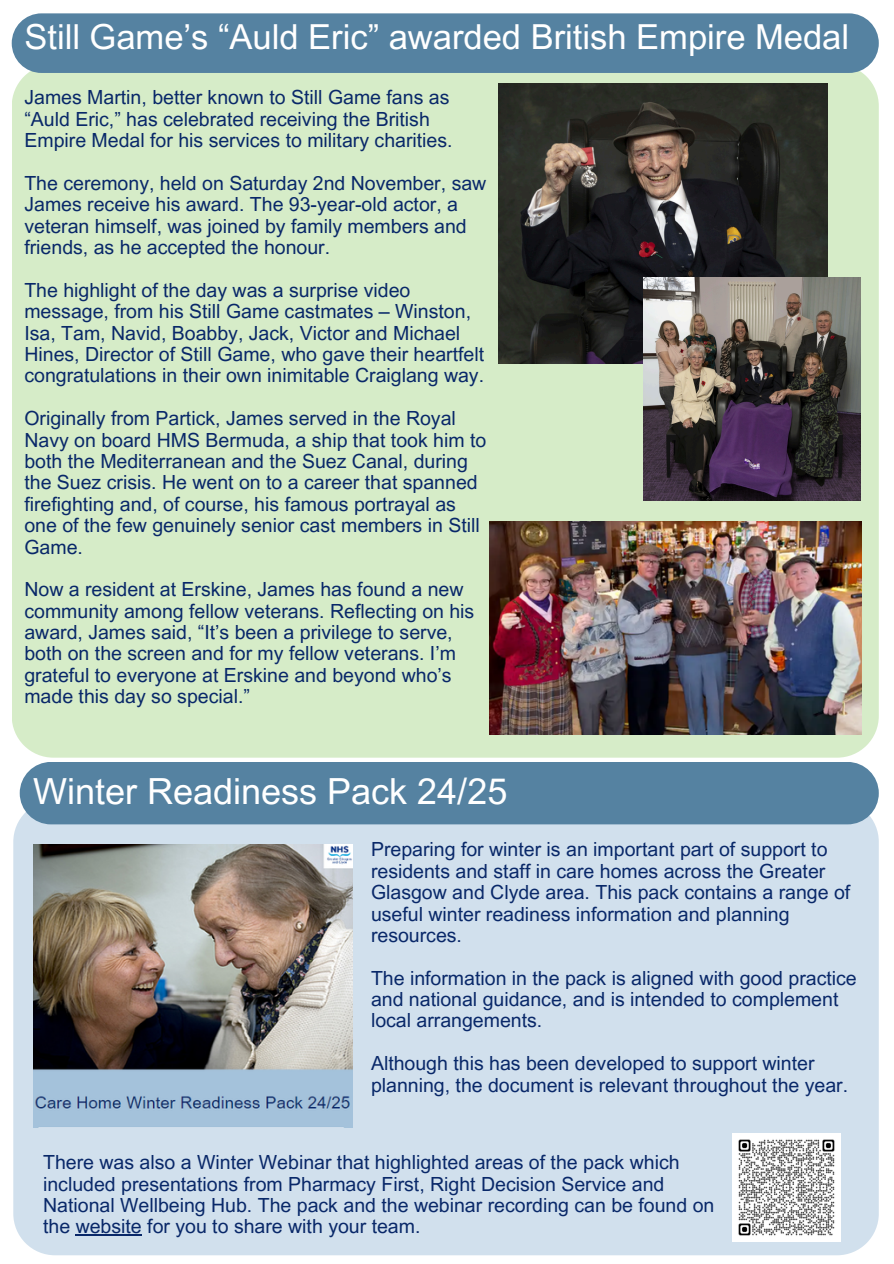
<style>
.page{position:relative;width:894px;height:1264px;background:#fff}
.page>*{position:absolute;margin:0;border:0;box-sizing:border-box;transform-origin:0 0}
.t1{font:36px "Arial MT Pro";color:#fff}
.t2{font:34.5px "Arial MT Pro";color:#fff}
.t3{font:19.5px/21.3px "Arial MT Pro";color:#092869}
</style>
<div class="page">
<div style="left:12px;top:64px;width:866px;height:693px;background:#d6ecc8"></div>
<div style="left:12px;top:13px;width:866px;height:60px;background:#5582a1;border-radius:30px"></div>
<div style="left:13px;top:800px;width:865px;height:455px;background:#d1e0ed"></div>
<div style="left:20px;top:762px;width:858px;height:62px;background:#5582a1;border-radius:31px"></div>
<img style="left:498px;top:83px;width:329px;height:281px">
<img style="left:643px;top:278px;width:217px;height:222px">
<img style="left:33px;top:844px;width:320px;height:283px">
<img style="left:732px;top:1133px;width:108px;height:108px">
<img style="left:489px;top:521px;width:371px;height:214px">
<hr style="left:76px;top:1234px;width:66px;height:1px;background:#092869">
<p class="t2" style="left:24px;top:24px;width:826px">Still Game’s “Auld Eric” awarded British Empire Medal</p>
<h1 class="t3" style="left:24px;top:89px;width:429px">James Martin, better known to Still Game fans as “Auld Eric,” has celebrated receiving the British<br>Empire Medal for his services to military charities.</h1>
<p class="t3" style="left:24px;top:175px;width:463px">The ceremony, held on Saturday 2nd November, saw James receive his award. The 93-year-old actor, a veteran himself, was joined by family members and friends, as he accepted the honour.</p>
<p class="t3" style="left:24px;top:282px;width:461px">The highlight of the day was a surprise video message, from his Still Game castmates – Winston, Isa, Tam, Navid, Boabby, Jack, Victor and Michael Hines, Director of Still Game, who gave their heartfelt congratulations in their own inimitable Craiglang way.</p>
<p class="t3" style="left:24px;top:410px;width:463px">Originally from Partick, James served in the Royal Navy on board HMS Bermuda, a ship that took him to both the Mediterranean and the Suez Canal, during the Suez crisis. He went on to a career that spanned firefighting and, of course, his famous portrayal as one of the few genuinely senior cast members in Still Game.</p>
<p class="t3" style="left:24px;top:581px;width:451px">Now a resident at Erskine, James has found a new community among fellow veterans. Reflecting on his award, James said, “It’s been a privilege to serve, both on the screen and for my fellow veterans. I’m grateful to everyone at Erskine and beyond who’s made this day so special.”</p>
<p class="t1" style="left:33px;top:777px;width:475px">Winter Readiness Pack 24/25</p>
<p class="t3" style="left:371px;top:841px;width:480px">Preparing for winter is an important part of support to residents and staff in care homes across the Greater Glasgow and Clyde area. This pack contains a range of useful winter readiness information and planning resources.</p>
<p class="t3" style="left:371px;top:969px;width:487px">The information in the pack is aligned with good practice and national guidance, and is intended to complement local arrangements.</p>
<h1 class="t3" style="left:371px;top:1055px;width:478px">Although this has been developed to support winter planning, the document is relevant throughout the year.</h1>
<p class="t3" style="left:43px;top:1154px;width:672px">There was also a Winter Webinar that highlighted areas of the pack which included presentations from Pharmacy First, Right Decision Service and National Wellbeing Hub. The pack and the webinar recording can be found on the website for you to share with your team.</p>
</div>
